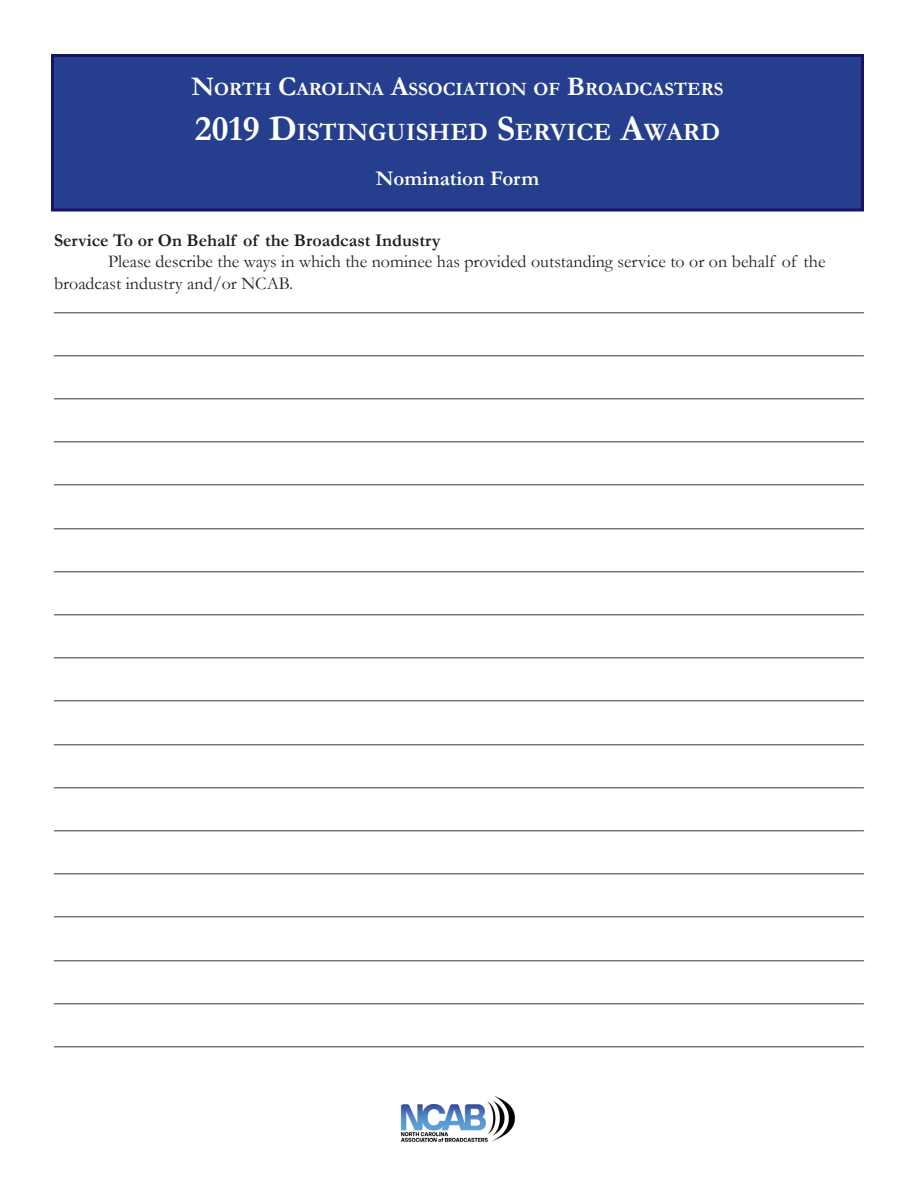
<style>
.page{position:relative;width:918px;height:1188px;background:#fff}
.page>*{position:absolute;margin:0;border:0;box-sizing:border-box;transform-origin:0 0}
.t1{font:700 25.2px "Garamond";color:#fff}
.t2{font:700 21px "Garamond";color:#fff}
.t3{font:700 18.9px "Garamond";color:#fff}
.t4{font:18px "Times";color:#231f20}
.t5{font:18px/21.6px "Garamond";color:#231f20}
.t6{font:700 18px "Garamond";color:#231f20}
.s1{font-size:27px}
.s2{font-size:36px}
</style>
<div class="page">
<div style="left:52px;top:56px;width:810px;height:154px;background:#253f8e"></div>
<div style="left:51px;top:54px;width:813px;height:157px;border:3px solid #191364"></div>
<img style="left:400px;top:1095px;width:116px;height:48px">
<p class="t3" style="left:191px;top:77px;width:534px"><span class="s1">N</span>ORTH <span class="s1">C</span>AROLINA <span class="s1">A</span>SSOCIATION OF <span class="s1">B</span>ROADCASTERS</p>
<p class="t1" style="left:195px;top:116px;width:527px"><span class="s2">2019 D</span>ISTINGUISHED <span class="s2">S</span>ERVICE <span class="s2">A</span>WARD</p>
<p class="t2" style="left:376px;top:165px;width:165px">Nomination Form</p>
<p class="t6" style="left:54px;top:229px;width:388px">Service To or On Behalf of the Broadcast Industry</p>
<p class="t5" style="left:54px;top:251px;width:773px;text-indent:54px">Please describe the ways in which the nominee has provided outstanding service to or on behalf of the broadcast industry and/or NCAB.</p>
<p class="t4" style="left:54px;top:288px;width:811px">__________________________________________________________________________________________</p>
<p class="t4" style="left:54px;top:331px;width:811px">__________________________________________________________________________________________</p>
<p class="t4" style="left:54px;top:374px;width:811px">__________________________________________________________________________________________</p>
<p class="t4" style="left:54px;top:417px;width:811px">__________________________________________________________________________________________</p>
<p class="t4" style="left:54px;top:460px;width:811px">__________________________________________________________________________________________</p>
<p class="t4" style="left:54px;top:504px;width:811px">__________________________________________________________________________________________</p>
<p class="t4" style="left:54px;top:547px;width:811px">__________________________________________________________________________________________</p>
<p class="t4" style="left:54px;top:590px;width:811px">__________________________________________________________________________________________</p>
<p class="t4" style="left:54px;top:633px;width:811px">__________________________________________________________________________________________</p>
<p class="t4" style="left:54px;top:676px;width:811px">__________________________________________________________________________________________</p>
<p class="t4" style="left:54px;top:720px;width:811px">__________________________________________________________________________________________</p>
<p class="t4" style="left:54px;top:763px;width:811px">__________________________________________________________________________________________</p>
<p class="t4" style="left:54px;top:806px;width:811px">__________________________________________________________________________________________</p>
<p class="t4" style="left:54px;top:849px;width:811px">__________________________________________________________________________________________</p>
<p class="t4" style="left:54px;top:892px;width:811px">__________________________________________________________________________________________</p>
<p class="t4" style="left:54px;top:936px;width:811px">__________________________________________________________________________________________</p>
<p class="t4" style="left:54px;top:979px;width:811px">__________________________________________________________________________________________</p>
<p class="t4" style="left:54px;top:1022px;width:811px">__________________________________________________________________________________________</p>
</div>
